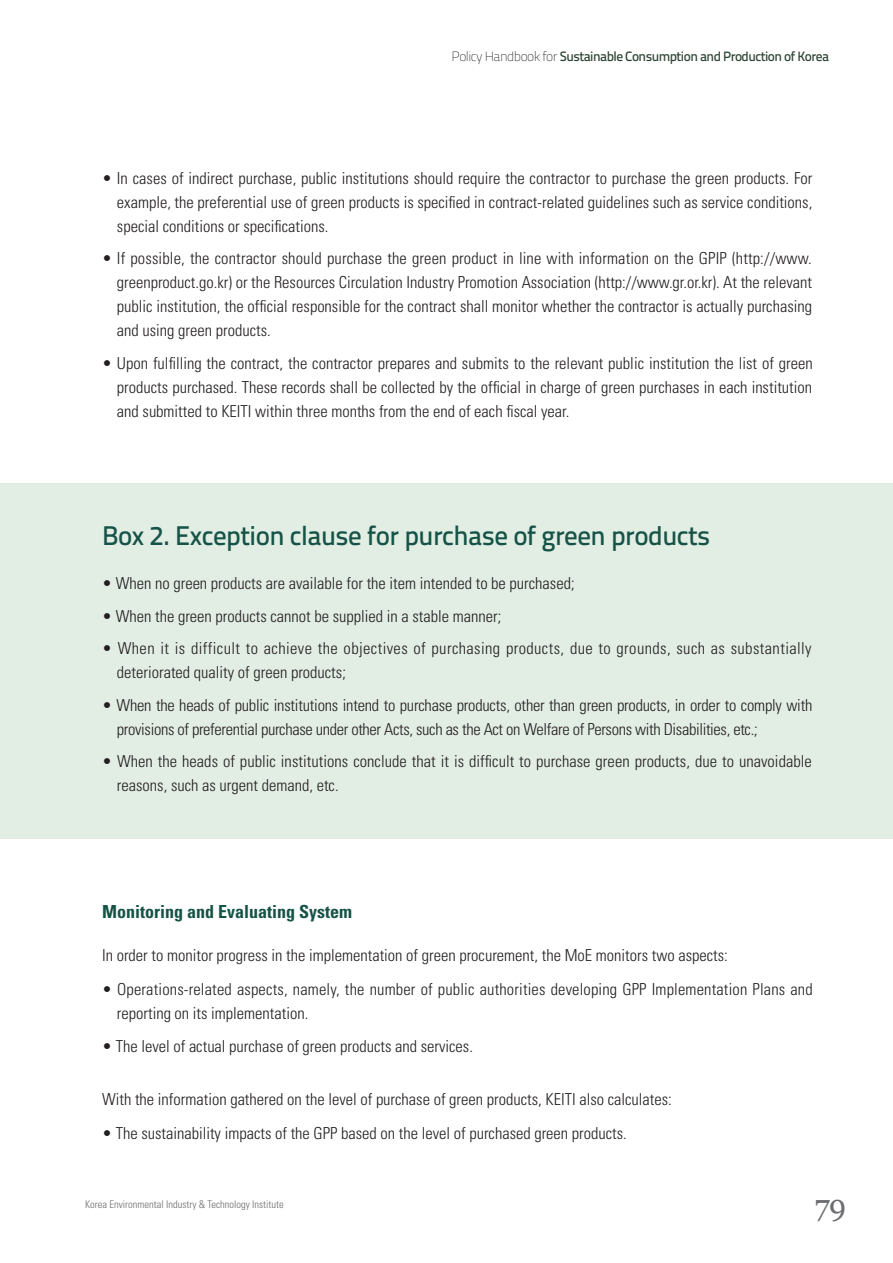
<style>
.page{position:relative;width:893px;height:1263px;background:#fff}
.page>*{position:absolute;margin:0;border:0;box-sizing:border-box;transform-origin:0 0}
.t1{font:30px "Vani";color:#6c6d70}
.소제목{font:27px "Titillium Text 14 L 600 wt";letter-spacing:-.02em;color:#165347}
.본문제목{font:700 condensed 18px "Univers LT Std";color:#165347}
.본문땡{font:300 condensed 16.5px/24px "Univers LT Std";color:#231f20;text-align:justify}
.본문{font:300 condensed 16.5px "Univers LT Std";color:#231f20}
.본문땡-2{font:300 condensed 16.5px/24px "Univers LT Std";letter-spacing:.025em;color:#231f20}
.t2{font:13.5px "Titillium Text 14 L 600 wt";letter-spacing:-.04em;color:#2e4433}
.t3{font:300 condensed 10.5px "Univers LT Std";color:#6c6d70}
.s1{font-family:"Titillium Text 14 L";font-weight:700;color:#231f20}
</style>
<div class="page">
<div style="left:0;top:484px;width:893px;height:355px;background:#e2ede4"></div>
<p class="t2" style="left:452px;top:48px;width:379px"><span class="s1">Policy Handbook for</span> Sustainable Consumption and Production of Korea</p>
<p class="본문땡" style="left:117px;top:166px;width:697px;text-indent:-15px">• In cases of indirect purchase, public institutions should require the contractor to purchase the green products. For example, the preferential use of green products is specified in contract-related guidelines such as service conditions, special conditions or specifications.</p>
<p class="본문땡" style="left:117px;top:246px;width:697px;text-indent:-15px">• If possible, the contractor should purchase the green product in line with information on the GPIP (http://www. greenproduct.go.kr) or the Resources Circulation Industry Promotion Association (http://www.gr.or.kr). At the relevant public institution, the official responsible for the contract shall monitor whether the contractor is actually purchasing and using green products.</p>
<p class="본문땡" style="left:117px;top:351px;width:697px;text-indent:-15px">• Upon fulfilling the contract, the contractor prepares and submits to the relevant public institution the list of green products purchased. These records shall be collected by the official in charge of green purchases in each institution and submitted to KEITI within three months from the end of each fiscal year.</p>
<p class="소제목" style="left:102px;top:519px;width:610px">Box 2. Exception clause for purchase of green products</p>
<p class="본문땡" style="left:102px;top:571px;width:474px">• When no green products are available for the item intended to be purchased;</p>
<p class="본문땡" style="left:102px;top:604px;width:401px">• When the green products cannot be supplied in a stable manner;</p>
<p class="본문땡-2" style="left:117px;top:636px;width:696px;text-indent:-15px">• When it is difficult to achieve the objectives of purchasing products, due to grounds, such as substantially deteriorated quality of green products;</p>
<p class="본문땡" style="left:117px;top:693px;width:697px;text-indent:-15px">• When the heads of public institutions intend to purchase products, other than green products, in order to comply with provisions of preferential purchase under other Acts, such as the Act on Welfare of Persons with Disabilities, etc.;</p>
<p class="본문땡" style="left:117px;top:749px;width:696px;text-indent:-15px">• When the heads of public institutions conclude that it is difficult to purchase green products, due to unavoidable reasons, such as urgent demand, etc.</p>
<p class="본문제목" style="left:102px;top:901px;width:251px">Monitoring and Evaluating System</p>
<p class="본문" style="left:102px;top:945px;width:627px">In order to monitor progress in the implementation of green procurement, the MoE monitors two aspects:</p>
<p class="본문땡" style="left:117px;top:977px;width:697px;text-indent:-15px">• Operations-related aspects, namely, the number of public authorities developing GPP Implementation Plans and reporting on its implementation.</p>
<p class="본문땡" style="left:102px;top:1034px;width:372px">• The level of actual purchase of green products and services.</p>
<p class="본문" style="left:102px;top:1089px;width:571px">With the information gathered on the level of purchase of green products, KEITI also calculates:</p>
<p class="본문땡" style="left:102px;top:1121px;width:526px">• The sustainability impacts of the GPP based on the level of purchased green products.</p>
<p class="t3" style="left:85px;top:1198px;width:200px">Korea Environmental Industry &amp; Technology Institute</p>
<h1 class="t1" style="left:815px;top:1188px;width:33px">79</h1>
</div>
